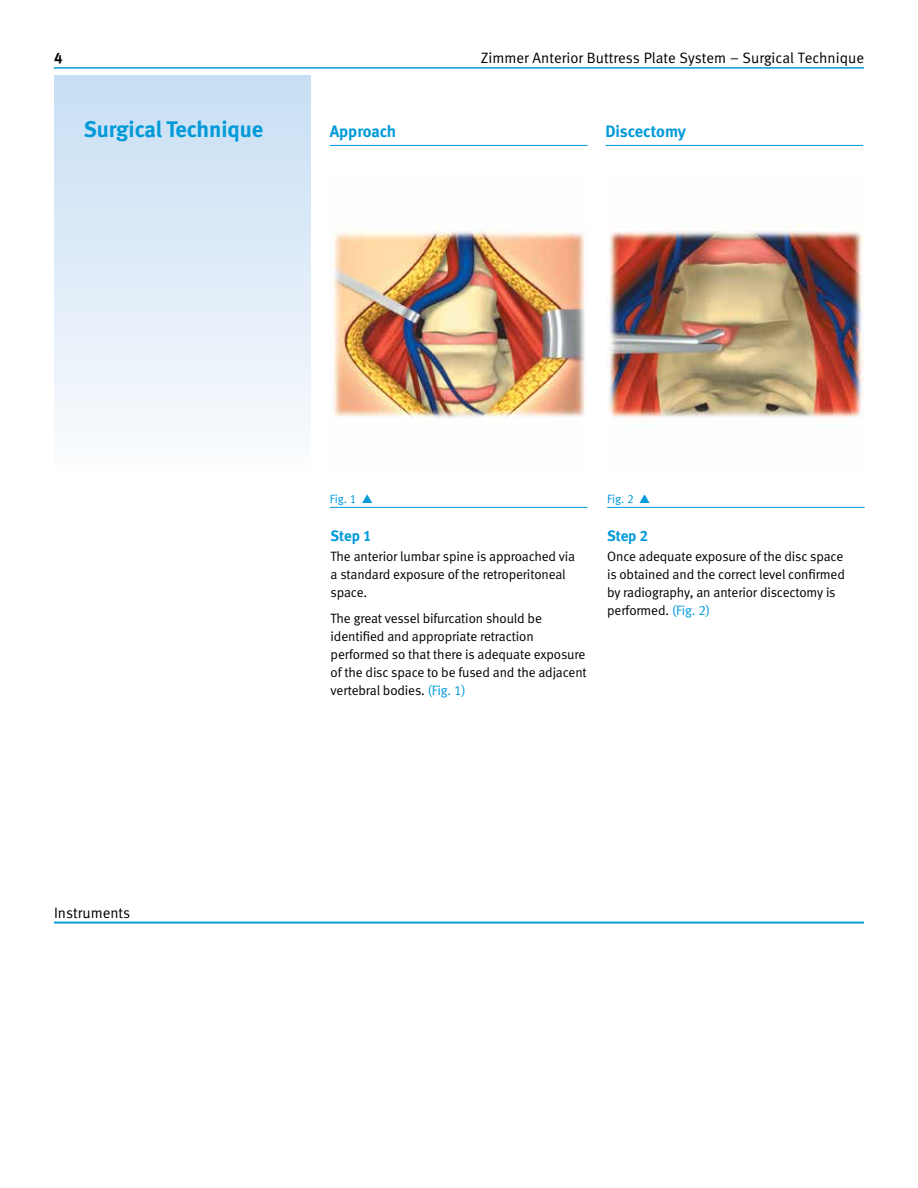
<style>
.page{position:relative;width:918px;height:1188px;background:#fff}
.page>*{position:absolute;margin:0;border:0;box-sizing:border-box;transform-origin:0 0}
.t1{font:22.5px "Meta Bold LF";color:#009ad9}
.t2{font:16.5px "Meta Bold LF";letter-spacing:-.005em;color:#009ad9}
.t3{font:15px "Meta Normal LF";color:#000}
.t4{font:15px "Meta Bold LF";color:#009ad9}
.t5{font:15px "Meta Bold LF";color:#000}
.t6{font:13.5px/18px "Meta Normal LF";letter-spacing:-.01em;color:#000}
.t7{font:12px "Meta Normal LF";letter-spacing:-.01em;color:#009ad9}
.s1{color:#009ad9}
</style>
<div class="page">
<hr style="left:54px;top:67px;width:810px;height:2px;background:#009ad9">
<hr style="left:54px;top:922px;width:810px;height:1px;background:#009ad9">
<hr style="left:330px;top:507px;width:257px;height:1px;background:#009ad9">
<img style="left:331px;top:230px;width:255px;height:188px">
<hr style="left:330px;top:145px;width:257px;height:1px;background:#009ad9">
<hr style="left:606px;top:145px;width:257px;height:1px;background:#009ad9">
<div style="left:54px;top:75px;width:257px;height:402px;background:linear-gradient(to bottom,#c6def3,#fbfcfe)"></div>
<img style="left:607px;top:225px;width:257px;height:193px">
<hr style="left:607px;top:507px;width:258px;height:1px;background:#009ad9">
<p class="t5" style="left:54px;top:49px;width:10px">4</p>
<p class="t3" style="left:481px;top:49px;width:385px">Zimmer Anterior Buttress Plate System – Surgical Technique</p>
<h1 class="t1" style="left:84px;top:116px;width:181px">Surgical Technique</h1>
<p class="t2" style="left:330px;top:121px;width:68px">Approach</p>
<p class="t2" style="left:606px;top:121px;width:82px">Discectomy</p>
<p class="t3" style="left:54px;top:904px;width:78px">Instruments</p>
<p class="t7" style="left:330px;top:492px;width:28px">Fig. 1</p>
<p class="t4" style="left:331px;top:527px;width:43px">Step 1</p>
<p class="t6" style="left:331px;top:547px;width:246px">The anterior lumbar spine is approached via a standard exposure of the retroperitoneal space.</p>
<p class="t6" style="left:331px;top:610px;width:258px">The great vessel bifurcation should be identified and appropriate retraction performed so that there is adequate exposure of the disc space to be fused and the adjacent vertebral bodies. <span class="s1">(Fig. 1)</span></p>
<p class="t7" style="left:607px;top:492px;width:28px">Fig. 2</p>
<p class="t4" style="left:607px;top:527px;width:43px">Step 2</p>
<p class="t6" style="left:607px;top:547px;width:239px">Once adequate exposure of the disc space is obtained and the correct level confirmed by radiography, an anterior discectomy is performed. <span class="s1">(Fig. 2)</span></p>
</div>
